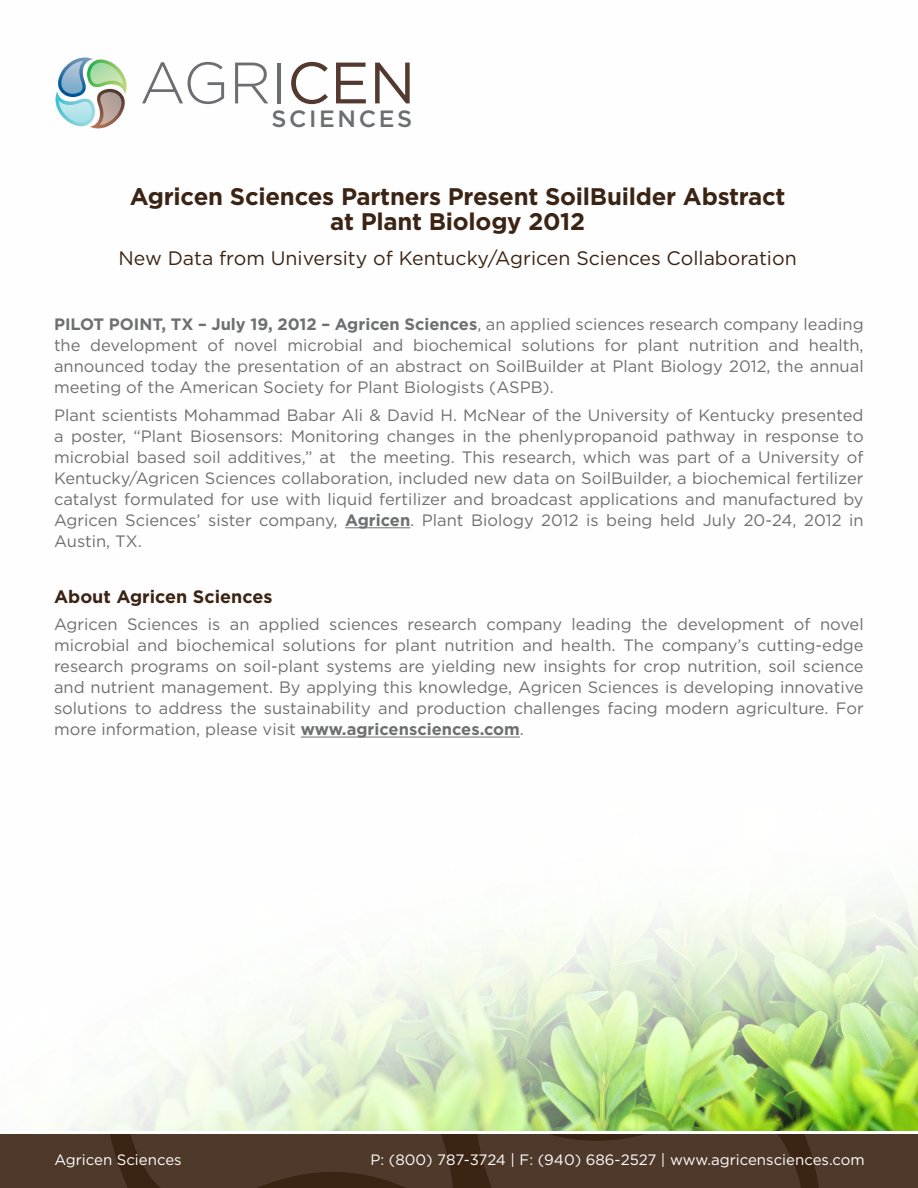
<style>
.page{position:relative;width:918px;height:1188px;background:#fff}
.page>*{position:absolute;margin:0;border:0;box-sizing:border-box;transform-origin:0 0}
.t1{font:300 58.35px "Gotham";color:#6d6e71}
.t2{font:700 24px/25.5px "Gotham";letter-spacing:-.01em;color:#3c2415;text-align:center}
.t3{font:500 23.55px "Gotham";letter-spacing:.11em;color:#6d6e71}
.t4{font:19.5px "Gotham";color:#3c2415}
.t5{font:700 18px "Gotham";color:#3c2415}
.t6{font:16.5px/21px "Gotham";color:#6e6f70;text-align:justify}
.t7{font:15px "Gotham";color:#fff}
.s1{font-weight:400;color:#533930}
.s2{font-weight:700}
</style>
<div class="page">
<img style="left:63px;top:527px;width:855px;height:604px">
<hr style="left:345px;top:527px;width:65px;height:1px;background:#6e6f70">
<hr style="left:301px;top:737px;width:219px;height:1px;background:#6e6f70">
<div style="left:0;top:1134px;width:918px;height:54px;background:#3c2415"></div>
<svg style="left:0;top:1134px;width:453px;height:54px;background:#4c3628"></svg>
<svg style="left:477px;top:1134px;width:441px;height:54px;background:#4d3729"></svg>
<svg style="left:55px;top:57px;width:72px;height:72px"></svg>
<h1 class="t1" style="left:140px;top:46px;width:277px">AGRI<span class="s1">CEN</span></h1>
<h3 class="t3" style="left:271px;top:103px;width:142px">SCIENCES</h3>
<h2 class="t2" style="left:130px;top:183px;width:657px">Agricen Sciences Partners Present SoilBuilder Abstract at Plant Biology 2012</h2>
<p class="t4" style="left:119px;top:246px;width:680px">New Data from University of Kentucky/Agricen Sciences Collaboration</p>
<p class="t6" style="left:54px;top:314px;width:811px"><span class="s2">PILOT POINT, TX – July 19, 2012 – Agricen Sciences</span>, an applied sciences research company leading the development of novel microbial and biochemical solutions for plant nutrition and health, announced today the presentation of an abstract on SoilBuilder at Plant Biology 2012, the annual meeting of the American Society for Plant Biologists (ASPB).</p>
<p class="t6" style="left:54px;top:404px;width:811px">Plant scientists Mohammad Babar Ali &amp; David H. McNear of the University of Kentucky presented a poster, “Plant Biosensors: Monitoring changes in the phenlypropanoid pathway in response to microbial based soil additives,” at the meeting. This research, which was part of a University of Kentucky/Agricen Sciences collaboration, included new data on SoilBuilder, a biochemical fertilizer catalyst formulated for use with liquid fertilizer and broadcast applications and manufactured by Agricen Sciences’ sister company, <span class="s2">Agricen</span>. Plant Biology 2012 is being held July 20-24, 2012 in Austin, TX.</p>
<p class="t5" style="left:54px;top:584px;width:220px">About Agricen Sciences</p>
<p class="t6" style="left:54px;top:614px;width:811px">Agricen Sciences is an applied sciences research company leading the development of novel microbial and biochemical solutions for plant nutrition and health. The company’s cutting-edge research programs on soil-plant systems are yielding new insights for crop nutrition, soil science and nutrient management. By applying this knowledge, Agricen Sciences is developing innovative solutions to address the sustainability and production challenges facing modern agriculture. For more information, please visit <span class="s2">www.agricensciences.com</span>.</p>
<p class="t7" style="left:54px;top:1151px;width:129px">Agricen Sciences</p>
<p class="t7" style="left:371px;top:1151px;width:496px">P: (800) 787-3724 | F: (940) 686-2527 | www.agricensciences.com</p>
</div>
